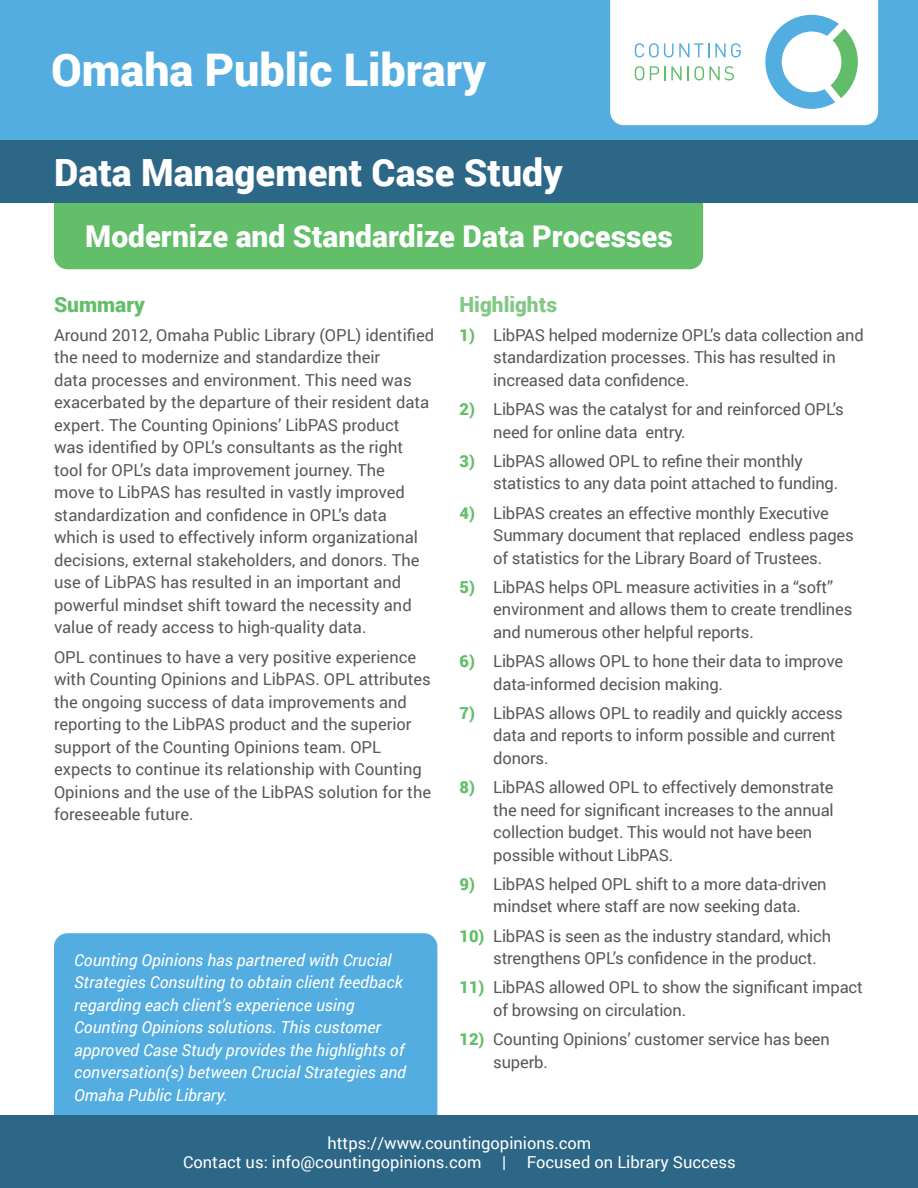
<style>
.page{position:relative;width:918px;height:1188px;background:#fff}
.page>*{position:absolute;margin:0;border:0;box-sizing:border-box;transform-origin:0 0}
.t1{font:900 45px "Roboto";color:#fff}
.t2{font:900 37.5px "Roboto";color:#fff}
.t3{font:900 30px "Roboto";color:#fff}
.t4{font:900 21px "Roboto";color:#84c886}
.t5{font:900 21px "Roboto";color:#63be69}
.t6{font:16.5px/22.5px "Roboto";letter-spacing:-.01em;color:#57585a}
.t7{font:italic 16.5px/22.5px "Roboto";color:#fff}
.t8{font:16.5px "Roboto";color:#fff}
.s1{font-weight:900;color:#63be69}
</style>
<div class="page">
<div style="left:54px;top:125px;width:649px;height:144px;background:#63be69;border-radius:14px"></div>
<div style="left:0;top:36px;width:918px;height:167px;background:#2d6787"></div>
<div style="left:0;top:0;width:918px;height:140px;background:#54ade0"></div>
<svg style="left:610px;top:0;width:268px;height:125px"></svg>
<div style="left:54px;top:933px;width:383px;height:203px;background:#54ade0;border-radius:14px"></div>
<div style="left:0;top:1116px;width:918px;height:72px;background:#2d6787"></div>
<p class="t1" style="left:51px;top:38px;width:436px">Omaha Public Library</p>
<p class="t2" style="left:54px;top:147px;width:510px">Data Management Case Study</p>
<p class="t3" style="left:85px;top:215px;width:589px">Modernize and Standardize Data Processes</p>
<p class="t4" style="left:460px;top:289px;width:99px">Highlights</p>
<p class="t6" style="left:493px;top:323px;width:372px;text-indent:-34px"><span class="s1">1)</span> LibPAS helped modernize OPL’s data collection and standardization processes. This has resulted in increased data confidence.</p>
<p class="t6" style="left:493px;top:397px;width:352px;text-indent:-34px"><span class="s1">2)</span> LibPAS was the catalyst for and reinforced OPL’s need for online data entry.</p>
<p class="t6" style="left:493px;top:449px;width:347px;text-indent:-34px"><span class="s1">3)</span> LibPAS allowed OPL to refine their monthly statistics to any data point attached to funding.</p>
<p class="t6" style="left:493px;top:501px;width:362px;text-indent:-34px"><span class="s1">4)</span> LibPAS creates an effective monthly Executive<br>Summary document that replaced endless pages of statistics for the Library Board of Trustees.</p>
<p class="t6" style="left:493px;top:575px;width:361px;text-indent:-34px"><span class="s1">5)</span> LibPAS helps OPL measure activities in a “soft” environment and allows them to create trendlines and numerous other helpful reports.</p>
<p class="t6" style="left:493px;top:649px;width:351px;text-indent:-34px"><span class="s1">6)</span> LibPAS allows OPL to hone their data to improve data-informed decision making.</p>
<p class="t6" style="left:493px;top:701px;width:351px;text-indent:-34px"><span class="s1">7)</span> LibPAS allows OPL to readily and quickly access data and reports to inform possible and current donors.</p>
<p class="t6" style="left:493px;top:775px;width:342px;text-indent:-34px"><span class="s1">8)</span> LibPAS allowed OPL to effectively demonstrate the need for significant increases to the annual collection budget. This would not have been possible without LibPAS.</p>
<p class="t6" style="left:460px;top:872px;width:369px;text-align:center"><span class="s1">9)</span> LibPAS helped OPL shift to a more data-driven mindset where staff are now seeking data.</p>
<p class="t6" style="left:493px;top:924px;width:339px;text-indent:-34px"><span class="s1">10)</span> LibPAS is seen as the industry standard, which strengthens OPL’s confidence in the product.</p>
<p class="t6" style="left:493px;top:976px;width:371px;text-indent:-34px"><span class="s1">11)</span> LibPAS allowed OPL to show the significant impact of browsing on circulation.</p>
<p class="t6" style="left:493px;top:1027px;width:338px;text-indent:-34px"><span class="s1">12)</span> Counting Opinions’ customer service has been superb.</p>
<p class="t5" style="left:54px;top:289px;width:93px">Summary</p>
<p class="t6" style="left:54px;top:323px;width:382px">Around 2012, Omaha Public Library (OPL) identified the need to modernize and standardize their<br>data processes and environment. This need was exacerbated by the departure of their resident data expert. The Counting Opinions’ LibPAS product<br>was identified by OPL’s consultants as the right tool for OPL’s data improvement journey. The<br>move to LibPAS has resulted in vastly improved standardization and confidence in OPL’s data which is used to effectively inform organizational decisions, external stakeholders, and donors. The use of LibPAS has resulted in an important and powerful mindset shift toward the necessity and value of ready access to high-quality data.</p>
<p class="t6" style="left:54px;top:645px;width:379px">OPL continues to have a very positive experience with Counting Opinions and LibPAS. OPL attributes the ongoing success of data improvements and reporting to the LibPAS product and the superior support of the Counting Opinions team. OPL expects to continue its relationship with Counting Opinions and the use of the LibPAS solution for the foreseeable future.</p>
<p class="t7" style="left:74px;top:948px;width:333px">Counting Opinions has partnered with Crucial Strategies Consulting to obtain client feedback regarding each client’s experience using Counting Opinions solutions. This customer approved Case Study provides the highlights of conversation(s) between Crucial Strategies and Omaha Public Library.</p>
<p class="t8" style="left:328px;top:1131px;width:265px">https://www.countingopinions.com</p>
<p class="t8" style="left:183px;top:1151px;width:554px">Contact us: info@countingopinions.com | Focused on Library Success</p>
</div>
